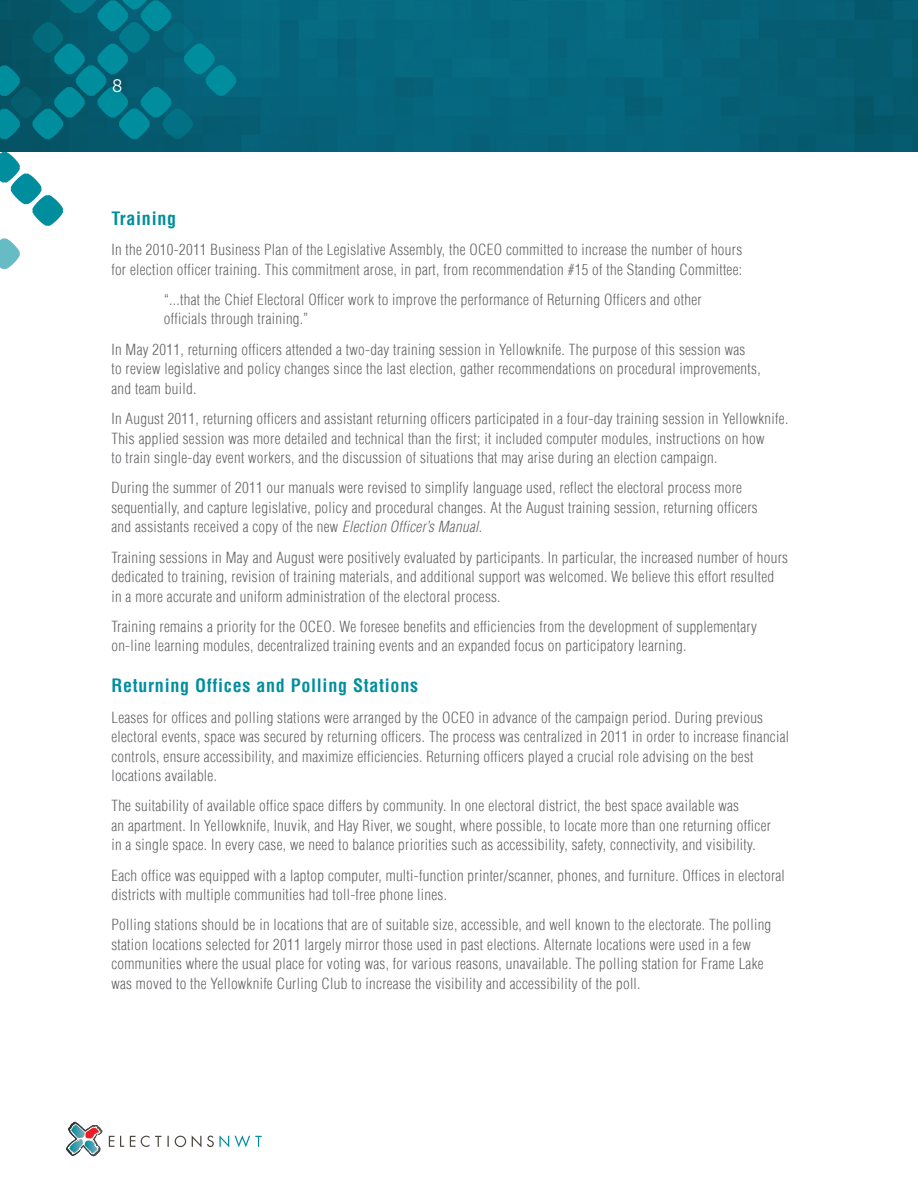
<style>
.page{position:relative;width:918px;height:1188px;background:#fff}
.page>*{position:absolute;margin:0;border:0;box-sizing:border-box;transform-origin:0 0}
.sub_header{font:700 condensed 18px "Helvetica LT";letter-spacing:.04em;color:#008e9e}
.t1{font:18px "Museo 300";color:#fff}
.body{font:300 condensed 15px/19.5px "Helvetica LT";letter-spacing:.02em;color:#636366}
.s1{font-style:italic}
</style>
<div class="page">
<div style="left:0;top:0;width:918px;height:152px;background:linear-gradient(to bottom,#06677d,#066177)"></div>
<svg style="left:0;top:0;width:236px;height:270px"></svg>
<svg style="left:109px;top:1136px;width:15px;height:11px"></svg>
<svg style="left:130px;top:1136px;width:32px;height:11px"></svg>
<svg style="left:175px;top:1136px;width:11px;height:11px"></svg>
<svg style="left:192px;top:1135px;width:9px;height:12px"></svg>
<svg style="left:207px;top:1135px;width:22px;height:12px"></svg>
<svg style="left:235px;top:1135px;width:27px;height:12px"></svg>
<svg style="left:66px;top:1122px;width:36px;height:34px"></svg>
<div style="left:101px;top:66px;width:33px;height:37px;background:#231f20;opacity:.5"></div>
<p class="t1" style="left:112px;top:76px;width:12px">8</p>
<p class="sub_header" style="left:111px;top:207px;width:66px">Training</p>
<p class="body" style="left:111px;top:240px;width:632px">In the 2010-2011 Business Plan of the Legislative Assembly, the OCEO committed to increase the number of hours for election officer training. This commitment arose, in part, from recommendation #15 of the Standing Committee:</p>
<p class="body" style="left:164px;top:290px;width:539px">“...that the Chief Electoral Officer work to improve the performance of Returning Officers and other officials through training.”</p>
<p class="body" style="left:111px;top:339px;width:651px">In May 2011, returning officers attended a two-day training session in Yellowknife. The purpose of this session was<br>to review legislative and policy changes since the last election, gather recommendations on procedural improvements, and team build.</p>
<p class="body" style="left:111px;top:409px;width:678px">In August 2011, returning officers and assistant returning officers participated in a four-day training session in Yellowknife.<br>This applied session was more detailed and technical than the first; it included computer modules, instructions on how<br>to train single-day event workers, and the discussion of situations that may arise during an election campaign.</p>
<p class="body" style="left:111px;top:478px;width:648px">During the summer of 2011 our manuals were revised to simplify language used, reflect the electoral process more sequentially, and capture legislative, policy and procedural changes. At the August training session, returning officers and assistants received a copy of the new <span class="s1">Election Officer’s Manual</span>.</p>
<p class="body" style="left:111px;top:547px;width:678px">Training sessions in May and August were positively evaluated by participants. In particular, the increased number of hours dedicated to training, revision of training materials, and additional support was welcomed. We believe this effort resulted in a more accurate and uniform administration of the electoral process.</p>
<p class="body" style="left:111px;top:617px;width:647px">Training remains a priority for the OCEO. We foresee benefits and efficiencies from the development of supplementary on-line learning modules, decentralized training events and an expanded focus on participatory learning.</p>
<p class="sub_header" style="left:111px;top:674px;width:308px">Returning Offices and Polling Stations</p>
<p class="body" style="left:111px;top:707px;width:679px">Leases for offices and polling stations were arranged by the OCEO in advance of the campaign period. During previous electoral events, space was secured by returning officers. The process was centralized in 2011 in order to increase financial controls, ensure accessibility, and maximize efficiencies. Returning officers played a crucial role advising on the best locations available.</p>
<p class="body" style="left:111px;top:796px;width:661px">The suitability of available office space differs by community. In one electoral district, the best space available was<br>an apartment. In Yellowknife, Inuvik, and Hay River, we sought, where possible, to locate more than one returning officer in a single space. In every case, we need to balance priorities such as accessibility, safety, connectivity, and visibility.</p>
<p class="body" style="left:111px;top:865px;width:675px">Each office was equipped with a laptop computer, multi-function printer/scanner, phones, and furniture. Offices in electoral districts with multiple communities had toll-free phone lines.</p>
<p class="body" style="left:111px;top:915px;width:661px">Polling stations should be in locations that are of suitable size, accessible, and well known to the electorate. The polling station locations selected for 2011 largely mirror those used in past elections. Alternate locations were used in a few communities where the usual place for voting was, for various reasons, unavailable. The polling station for Frame Lake was moved to the Yellowknife Curling Club to increase the visibility and accessibility of the poll.</p>
</div>
